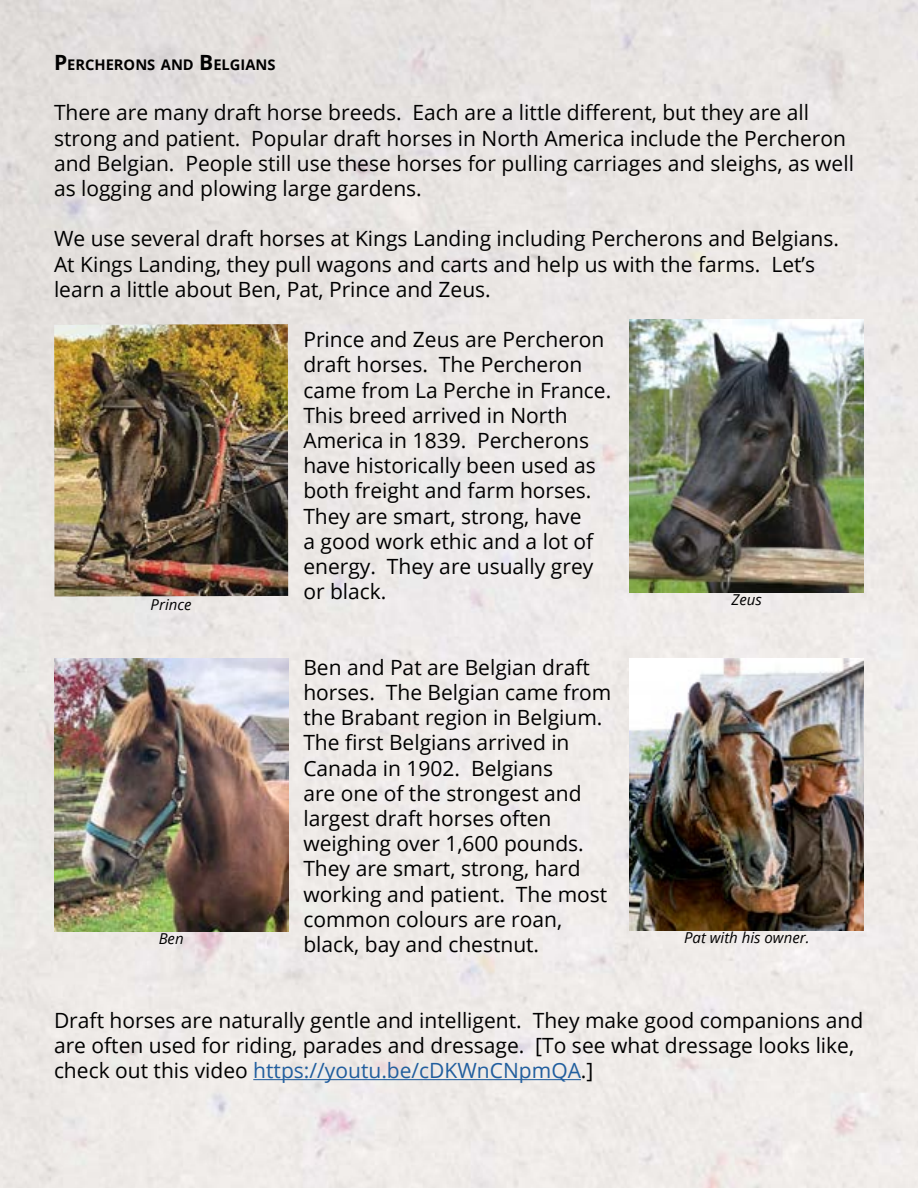
<style>
.page{position:relative;width:918px;height:1188px;background:#fff}
.page>*{position:absolute;margin:0;border:0;box-sizing:border-box;transform-origin:0 0}
.t1{font:21px/25.2px "Open Sans";color:#000}
.t2{font:italic 15px "Open Sans";color:#000}
.t3{font:700 14.7px "Open Sans";color:#000}
.s1{font-size:21px}
.s2{color:#215e9e}
</style>
<div class="page">
<img style="left:0;top:0;width:918px;height:1188px">
<hr style="left:253px;top:1079px;width:328px;height:1px;background:#215e9e">
<img style="left:54px;top:324px;width:234px;height:273px">
<img style="left:630px;top:320px;width:234px;height:272px">
<img style="left:54px;top:659px;width:234px;height:272px">
<img style="left:630px;top:659px;width:234px;height:271px">
<p class="t3" style="left:54px;top:54px;width:223px"><span class="s1">P</span>ERCH ERONS AND <span class="s1">B</span>ELGIANS</p>
<p class="t1" style="left:54px;top:100px;width:801px">There are many draft horse breeds. Each are a little different, but they are all strong and patient. Popular draft horses in North America include the Percheron and Belgian. People still use these horses for pulling carriages and sleighs, as well as logging and plowing large gardens.</p>
<p class="t1" style="left:54px;top:226px;width:786px">We use several draft horses at Kings Landing including Percherons and Belgians.<br>At Kings Landing, they pull wagons and carts and help us with the farms. Let’s learn a little about Ben, Pat, Prince and Zeus.</p>
<p class="t1" style="left:303px;top:327px;width:309px">Prince and Zeus are Percheron draft horses. The Percheron came from La Perche in France.<br>This breed arrived in North<br>America in 1839. Percherons have historically been used as both freight and farm horses.<br>They are smart, strong, have<br>a good work ethic and a lot of energy. They are usually grey or black.</p>
<p class="t2" style="left:151px;top:594px;width:43px">Prince</p>
<p class="t2" style="left:732px;top:589px;width:32px">Zeus</p>
<p class="t1" style="left:303px;top:654px;width:310px">Ben and Pat are Belgian draft horses. The Belgian came from the Brabant region in Belgium.<br>The first Belgians arrived in<br>Canada in 1902. Belgians<br>are one of the strongest and largest draft horses often weighing over 1,600 pounds.<br>They are smart, strong, hard working and patient. The most common colours are roan, black, bay and chestnut.</p>
<p class="t2" style="left:159px;top:929px;width:27px">Ben</p>
<p class="t2" style="left:684px;top:927px;width:127px">Pat with his owner.</p>
<p class="t1" style="left:54px;top:1007px;width:811px">Draft horses are naturally gentle and intelligent. They make good companions and are often used for riding, parades and dressage. [To see what dressage looks like, check out this video <span class="s2">https://youtu.be/cDKWnCNpmQA</span>.]</p>
</div>
